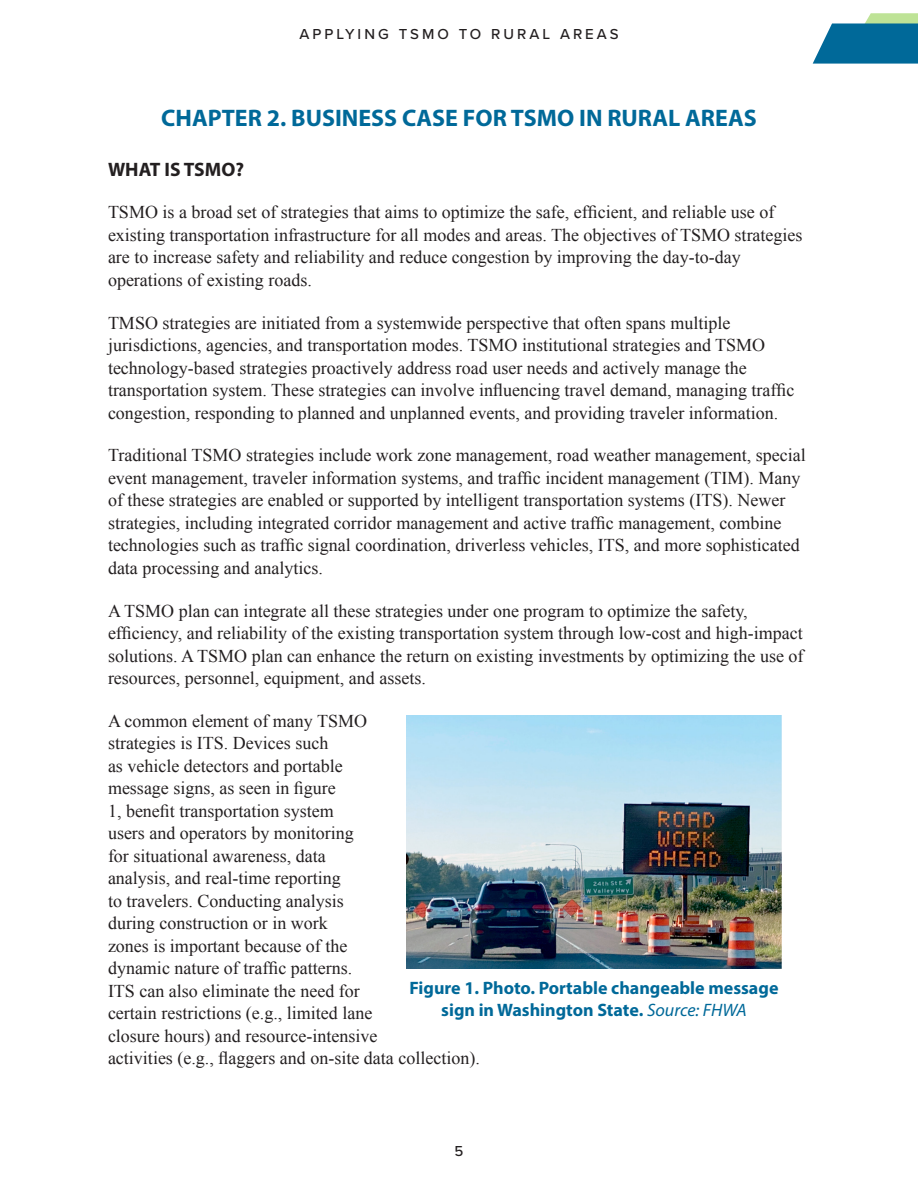
<style>
.page{position:relative;width:918px;height:1188px;background:#fff}
.page>*{position:absolute;margin:0;border:0;box-sizing:border-box;transform-origin:0 0}
.Heading_1{font:700 24px "Myriad Pro";color:#006999}
.Heading_2{font:700 19.5px "Myriad Pro";color:#231f20}
.Body_text{font:18px/22.5px "Times New Roman";color:#231f20}
.Figure_Table_Titles{font:700 18px/21.6px "Myriad Pro";color:#006999;text-align:center}
.t1{font:500 15px "Proxima Nova";letter-spacing:.2em;color:#231f20}
.s1{font-weight:400;font-style:italic}
</style>
<div class="page">
<svg style="left:813px;top:13px;width:105px;height:51px"></svg>
<img style="left:407px;top:715px;width:374px;height:253px">
<p class="t1" style="left:299px;top:23px;width:321px">APPLYING TSMO TO RURAL AREAS</p>
<p class="Heading_1" style="left:161px;top:102px;width:597px">CHAPTER 2. BUSINESS CASE FOR TSMO IN RURAL AREAS</p>
<p class="Heading_2" style="left:108px;top:156px;width:138px">WHAT IS TSMO?</p>
<p class="Body_text" style="left:108px;top:201px;width:696px">TSMO is a broad set of strategies that aims to optimize the safe, efficient, and reliable use of existing transportation infrastructure for all modes and areas. The objectives of TSMO strategies are to increase safety and reliability and reduce congestion by improving the day-to-day operations of existing roads.</p>
<p class="Body_text" style="left:108px;top:311px;width:688px">TMSO strategies are initiated from a systemwide perspective that often spans multiple jurisdictions, agencies, and transportation modes. TSMO institutional strategies and TSMO technology-based strategies proactively address road user needs and actively manage the transportation system. These strategies can involve influencing travel demand, managing traffic congestion, responding to planned and unplanned events, and providing traveler information.</p>
<p class="Body_text" style="left:108px;top:444px;width:699px">Traditional TSMO strategies include work zone management, road weather management, special event management, traveler information systems, and traffic incident management (TIM). Many of these strategies are enabled or supported by intelligent transportation systems (ITS). Newer strategies, including integrated corridor management and active traffic management, combine technologies such as traffic signal coordination, driverless vehicles, ITS, and more sophisticated data processing and analytics.</p>
<p class="Body_text" style="left:108px;top:599px;width:697px">A TSMO plan can integrate all these strategies under one program to optimize the safety, efficiency, and reliability of the existing transportation system through low-cost and high-impact solutions. A TSMO plan can enhance the return on existing investments by optimizing the use of resources, personnel, equipment, and assets.</p>
<p class="Body_text" style="left:108px;top:709px;width:373px">A common element of many TSMO<br>strategies is ITS. Devices such<br>as vehicle detectors and portable<br>message signs, as seen in figure<br>1, benefit transportation system<br>users and operators by monitoring<br>for situational awareness, data<br>analysis, and real-time reporting<br>to travelers. Conducting analysis<br>during construction or in work<br>zones is important because of the<br>dynamic nature of traffic patterns.<br>ITS can also eliminate the need for<br>certain restrictions (e.g., limited lane<br>closure hours) and resource-intensive<br>activities (e.g., flaggers and on-site data collection).</p>
<p class="Figure_Table_Titles" style="left:409px;top:977px;width:371px">Figure 1. Photo. Portable changeable message sign in Washington State. <span class="s1">Source: FHWA</span></p>
<p class="t1" style="left:455px;top:1139px;width:10px">5</p>
</div>
